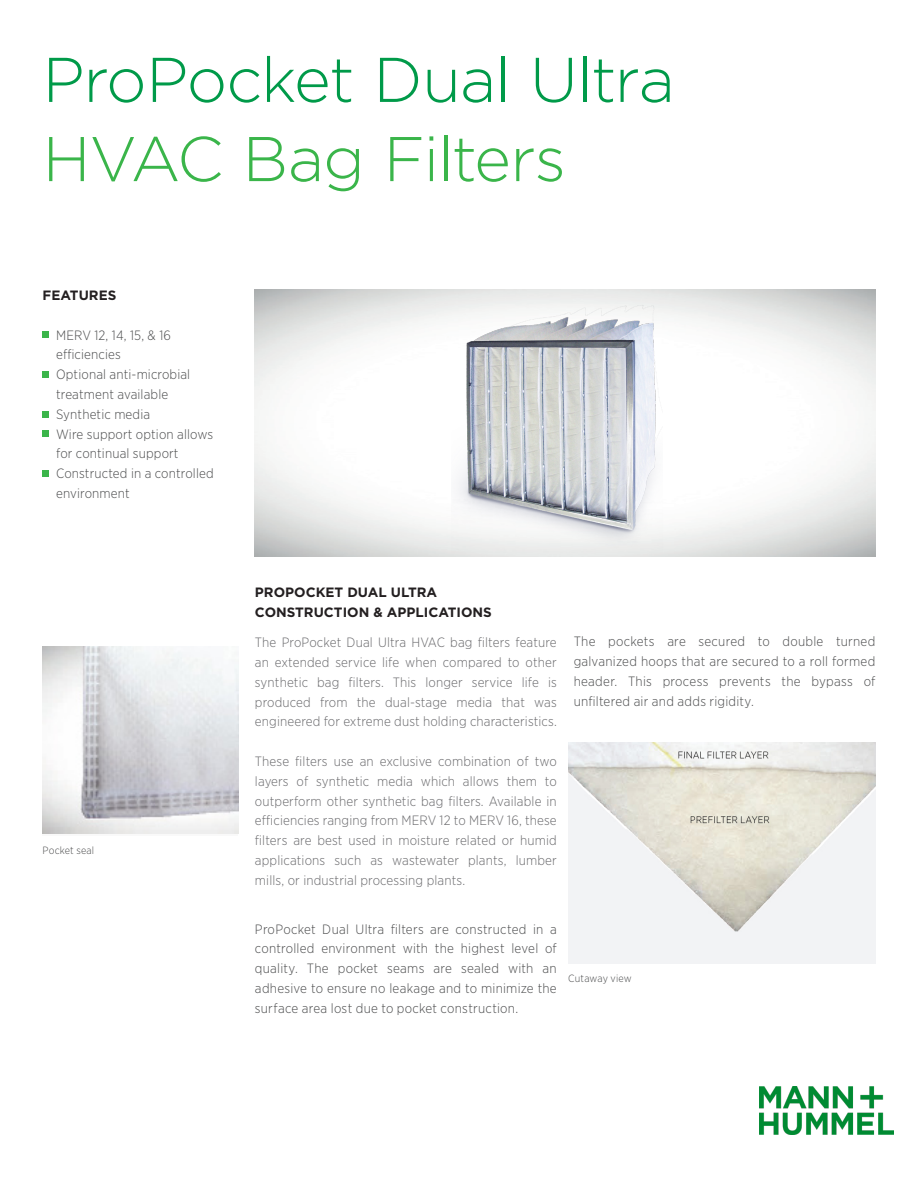
<style>
.page{position:relative;width:918px;height:1188px;background:#fff}
.page>*{position:absolute;margin:0;border:0;box-sizing:border-box;transform-origin:0 0}
.t1{font:300 63px "Gotham";letter-spacing:-.02em;color:#009a49}
.t2{font:300 63px "Gotham";letter-spacing:-.025em;color:#3ab54a}
.t3{font:300 13.5px/19.8px "Gotham Narrow";letter-spacing:.01em;color:#4b4c4d;text-align:justify}
.t4{font:300 13.5px/19.8px "Gotham Narrow";letter-spacing:.01em;color:#69696c;text-align:justify}
.t5{font:700 13.5px/19.8px "Gotham";color:#231f20}
.t6{font:300 10.5px "Gotham Narrow";letter-spacing:.015em;color:#4b4c4d}
</style>
<div class="page">
<img style="left:759px;top:1086px;width:134px;height:49px">
<svg style="left:43px;top:332px;width:6px;height:6px"></svg>
<div style="left:43px;top:371px;width:6px;height:7px;background:#3ab54a"></div>
<svg style="left:43px;top:411px;width:6px;height:6px"></svg>
<svg style="left:43px;top:431px;width:6px;height:6px"></svg>
<div style="left:43px;top:470px;width:6px;height:7px;background:#3ab54a"></div>
<img style="left:451px;top:289px;width:211px;height:263px">
<img style="left:568px;top:742px;width:307px;height:221px">
<img style="left:43px;top:647px;width:195px;height:186px">
<h1 class="t1" style="left:43px;top:40px;width:634px">ProPocket Dual Ultra</h1>
<h1 class="t2" style="left:43px;top:119px;width:525px">HVAC Bag Filters</h1>
<p class="t5" style="left:43px;top:285px;width:75px">FEATURES</p>
<p class="t3" style="left:56px;top:325px;width:159px;text-align:left">MERV 12, 14, 15, &amp; 16 efficiencies<br>Optional anti-microbial treatment available<br>Synthetic media<br>Wire support option allows for continual support<br>Constructed in a controlled environment</p>
<p class="t6" style="left:43px;top:844px;width:53px">Pocket seal</p>
<p class="t5" style="left:255px;top:582px;width:238px">PROPOCKET DUAL ULTRA<br>CONSTRUCTION &amp; APPLICATIONS</p>
<p class="t4" style="left:255px;top:632px;width:303px">The ProPocket Dual Ultra HVAC bag filters feature an extended service life when compared to other synthetic bag filters. This longer service life is produced from the dual-stage media that was engineered for extreme dust holding characteristics.</p>
<p class="t4" style="left:255px;top:751px;width:303px">These filters use an exclusive combination of two layers of synthetic media which allows them to outperform other synthetic bag filters. Available in efficiencies ranging from MERV 12 to MERV 16, these filters are best used in moisture related or humid applications such as wastewater plants, lumber mills, or industrial processing plants.</p>
<p class="t3" style="left:255px;top:919px;width:303px">ProPocket Dual Ultra filters are constructed in a controlled environment with the highest level of quality. The pocket seams are sealed with an adhesive to ensure no leakage and to minimize the surface area lost due to pocket construction.</p>
<p class="t3" style="left:574px;top:631px;width:303px">The pockets are secured to double turned galvanized hoops that are secured to a roll formed header. This process prevents the bypass of unfiltered air and adds rigidity.</p>
<p class="t6" style="left:568px;top:972px;width:65px">Cutaway view</p>
</div>
